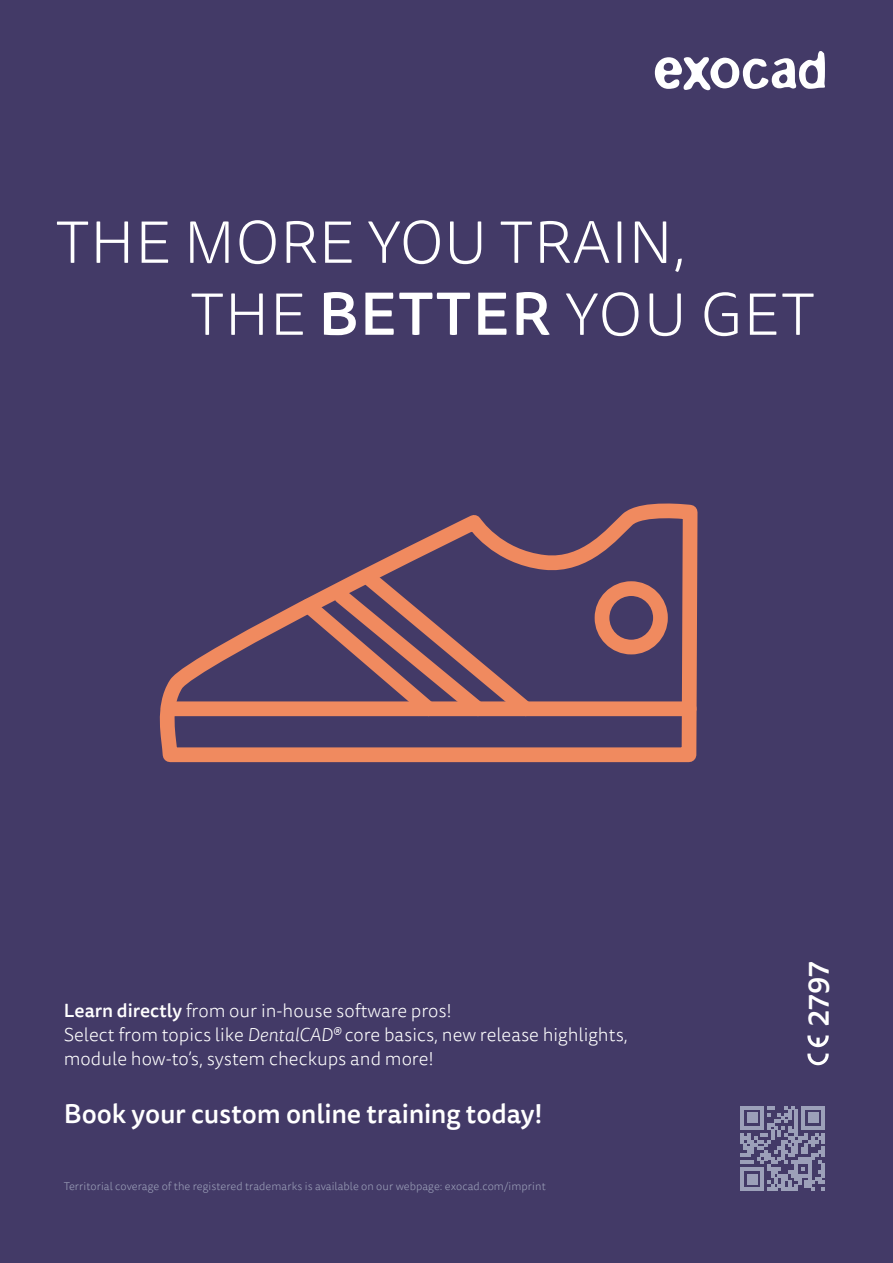
<style>
.page{position:relative;width:893px;height:1263px;background:#433a67}
.page>*{position:absolute;margin:0;border:0;box-sizing:border-box;transform-origin:0 0}
.t1{font:300 60px/72px "Tisa Sans Pro";letter-spacing:.01em;color:#fff}
.t2{font:500 29.1px "Tisa Sans Pro";color:#fff}
.t3{font:500 26.7px "Tisa Sans Pro";letter-spacing:-.005em;color:#fff}
.t4{font:300 18.75px/24px "Tisa Sans Pro";color:#fff}
.t5{font:300 11.25px "Tisa Sans Pro";letter-spacing:.005em;color:#9ca0b9}
.s1{font-weight:500}
.s2{font-style:italic}
.s3{font-weight:400;font-style:italic;font-size:16.5px}
</style>
<div class="page">
<svg style="left:159px;top:506px;width:539px;height:257px"></svg>
<div style="left:168px;top:701px;width:521px;height:15px;background:#f08a5f"></div>
<svg style="left:288px;top:556px;width:258px;height:173px"></svg>
<div style="left:595px;top:581px;width:73px;height:73px;border:15px solid #f08a5f;border-radius:50%"></div>
<svg style="left:807px;top:1053px;width:22px;height:12px"></svg>
<svg style="left:807px;top:1035px;width:22px;height:12px"></svg>
<svg style="left:740px;top:1106px;width:85px;height:85px"></svg>
<svg style="left:655px;top:51px;width:170px;height:39px"></svg>
<h1 class="t1" style="left:190px;top:208px;width:626px;text-indent:-135px">THE MORE YOU TRAIN,<br>THE <span class="s1">BETTER</span> YOU GET</h1>
<p class="t4" style="left:64px;top:999px;width:566px"><span class="s1">Learn directly</span> from our in-house software pros!<br>Select from topics like <span class="s2">DentalCAD</span><span class="s3">®</span> core basics, new release highlights, module how-to’s, system checkups and more!</p>
<h3 class="t3" style="left:64px;top:1095px;width:480px">Book your custom online training today!</h3>
<p class="t5" style="left:64px;top:1179px;width:483px">Territorial coverage of the registered trademarks is available on our webpage: exocad.com/imprint</p>
<h2 class="t2" style="left:798px;top:1025px;width:65px;rotate:-90deg">2797</h2>
</div>
